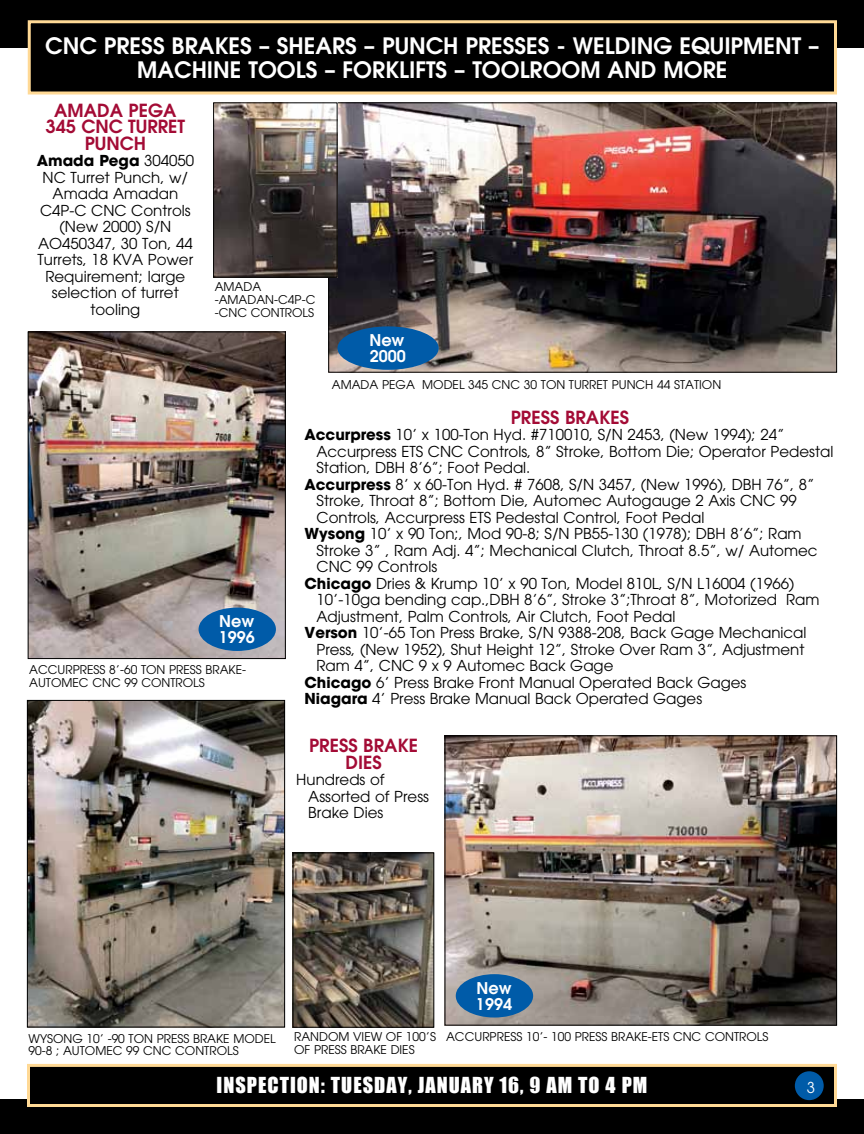
<style>
.page{position:relative;width:864px;height:1134px;background:#fff}
.page>*{position:absolute;margin:0;border:0;box-sizing:border-box;transform-origin:0 0}
.t1{font:600 22.5px/24px "Avant Garde";color:#fff;text-align:center}
.t2{font:20.25px "Impact";letter-spacing:.05em;color:#fff}
.t3{font:600 18px/16.5px "Avant Garde";color:#a30b35;text-align:center}
.t4{font:600 16.05px/16px "Avant Garde";color:#fff}
.t5{font:15px/16.5px "Avant Garde";color:#000;text-align:center}
.t6{font:15px "Avant Garde";color:#fff}
.t7{font:12px/12.8px "Avant Garde";color:#000}
.s1{font-weight:700}
</style>
<div class="page">
<div style="left:0;top:0;width:864px;height:48px;background:#000"></div>
<div style="left:0;top:1099px;width:864px;height:35px;background:#000"></div>
<div style="left:29px;top:22px;width:807px;height:71px;background:#000"></div>
<div style="left:28px;top:20px;width:809px;height:74px;border:3px solid #ffd995"></div>
<div style="left:28px;top:1065px;width:808px;height:41px;background:#000"></div>
<div style="left:27px;top:1064px;width:810px;height:43px;border:3px solid #ffd995"></div>
<div style="left:795px;top:1071px;width:29px;height:29px;background:#005ba8;border-radius:50%"></div>
<img style="left:30px;top:334px;width:254px;height:323px">
<div style="left:28px;top:332px;width:258px;height:327px;border:1px solid #000"></div>
<div style="left:199px;top:608px;width:77px;height:43px;background:#005ba8;border-radius:50%"></div>
<img style="left:29px;top:702px;width:254px;height:323px">
<div style="left:27px;top:700px;width:258px;height:327px;border:1px solid #000"></div>
<img style="left:330px;top:104px;width:505px;height:267px">
<div style="left:338px;top:326px;width:101px;height:44px;background:#005ba8;border-radius:50%"></div>
<img style="left:447px;top:737px;width:388px;height:287px">
<div style="left:445px;top:735px;width:392px;height:291px;border:1px solid #000"></div>
<div style="left:456px;top:974px;width:77px;height:44px;background:#005ba8;border-radius:50%"></div>
<img style="left:215px;top:104px;width:121px;height:172px">
<div style="left:213px;top:102px;width:125px;height:176px;border:1px solid #000"></div>
<img style="left:295px;top:855px;width:137px;height:171px">
<div style="left:293px;top:853px;width:141px;height:175px;border:1px solid #000"></div>
<h1 class="t1" style="left:45px;top:34px;width:776px">CNC PRESS BRAKES – SHEARS – PUNCH PRESSES - WELDING EQUIPMENT –<br>MACHINE TOOLS – FORKLIFTS – TOOLROOM AND MORE</h1>
<p class="t3" style="left:46px;top:102px;width:141px">AMADA PEGA<br>345 CNC TURRET<br>PUNCH</p>
<p class="t5" style="left:37px;top:153px;width:159px"><span class="s1">Amada Pega</span> 304050<br>NC Turret Punch, w/<br>Amada Amadan<br>C4P-C CNC Controls (New 2000) S/N<br>AO450347, 30 Ton, 44<br>Turrets, 18 KVA Power<br>Requirement; large selection of turret tooling</p>
<p class="t7" style="left:215px;top:281px;width:102px">Amada -Amadan-C4P-C -CNC Controls</p>
<p class="t4" style="left:369px;top:332px;width:38px">New<br>2000</p>
<p class="t7" style="left:332px;top:378px;width:75px">Amada Pega</p>
<p class="t7" style="left:422px;top:378px;width:259px">Model 345 CNC 30 Ton Turret Punch 44 Stati</p>
<p class="t7" style="left:702px;top:378px;width:21px">on</p>
<p class="t4" style="left:219px;top:613px;width:38px">New<br>1996</p>
<p class="t7" style="left:29px;top:663px;width:218px">Accurpress 8’-60 Ton Press Brake-<br>Automec CNC 99 Controls</p>
<p class="t3" style="left:511px;top:408px;width:120px">PRESS BRAKES</p>
<p class="t5" style="left:304px;top:426px;width:481px"><span class="s1">Accurpress</span> 10’ x 100-Ton Hyd. #710010, S/N 2453, (New 1994); 24”</p>
<p class="t5" style="left:316px;top:443px;width:518px">Accurpress ETS CNC Controls, 8” Stroke, Bottom D ie; Operator Pedestal</p>
<p class="t5" style="left:317px;top:459px;width:215px">Station, DBH 8’6”; Foot Pedal.</p>
<p class="t5" style="left:305px;top:476px;width:511px"><span class="s1">Accurpress</span> 8’ x 60-Ton Hyd. # 7608, S/N 3457, (New 1996), D BH 76”, 8”</p>
<p class="t5" style="left:317px;top:492px;width:482px">Stroke, Throat 8”; Bottom D ie, Automec Autogauge 2 Axis CNC 99</p>
<p class="t5" style="left:317px;top:509px;width:389px">Controls, Accurpress ETS Pedestal Control, Foot Pedal</p>
<p class="t5" style="left:305px;top:525px;width:499px"><span class="s1">Wysong</span> 10’ x 90 Ton;, Mod 90-8; S/N PB55-130 (1978); DBH 8’6”; Ram</p>
<p class="t5" style="left:317px;top:542px;width:503px">Stroke 3” , Ram Adj. 4”; Mechanical Clutch, Throat 8.5”, w/ Automec</p>
<p class="t5" style="left:317px;top:558px;width:122px">CNC 99 Controls</p>
<p class="t5" style="left:305px;top:575px;width:492px"><span class="s1">Chicago</span> Dries &amp; Krump 10’ x 90 Ton, Model 810L, S/N L 16004 (1966)</p>
<p class="t5" style="left:317px;top:591px;width:505px">10’-10ga bending cap.,DBH 8’6”, Stroke 3”;Throat 8”, Motorized Ram</p>
<p class="t5" style="left:317px;top:608px;width:361px">Adjustment, Palm Controls, Air Clutch, Foot Pedal</p>
<p class="t5" style="left:305px;top:624px;width:503px"><span class="s1">Verson</span> 10’-65 Ton Press Brake, S/N 9388-208, Back Gage Mechanical</p>
<p class="t5" style="left:317px;top:641px;width:490px">Press, (New 1952), Shut Height 12”, Stroke Over Ram 3”, Adjustment</p>
<p class="t5" style="left:317px;top:657px;width:298px">Ram 4”, CNC 9 x 9 Automec Back Gage</p>
<p class="t5" style="left:305px;top:674px;width:443px"><span class="s1">Chicago</span> 6’ Press Brake Front Manual Operated Back Gages</p>
<p class="t5" style="left:305px;top:690px;width:399px"><span class="s1">Niagara</span> 4’ Press Brake Manual Back Operated Gages</p>
<p class="t3" style="left:309px;top:737px;width:110px">PRESS BRAKE<br>DIES</p>
<p class="t5" style="left:308px;top:771px;width:122px;text-align:left;text-indent:-12px">Hundreds of<br>Assorted of Press<br>Brake Dies</p>
<p class="t7" style="left:28px;top:1032px;width:249px">Wysong 10’ -90 Ton Press Brake Model<br>90-8 ; Automec 99 CNC Controls</p>
<p class="t7" style="left:294px;top:1031px;width:142px;text-indent:25px">dom View of 100’s of Press Brake Di es</p>
<p class="t7" style="left:294px;top:1031px;width:9px">Ran</p>
<p class="t4" style="left:476px;top:980px;width:38px">New<br>1994</p>
<p class="t7" style="left:446px;top:1030px;width:323px">Accurpress 10’- 100 Press Brake-ETS CNC Controls</p>
<h2 class="t2" style="left:217px;top:1073px;width:432px">INSPECTION: TUESDAY, JANUARY 16, 9 AM to 4 PM</h2>
<p class="t6" style="left:807px;top:1079px;width:10px">3</p>
</div>
